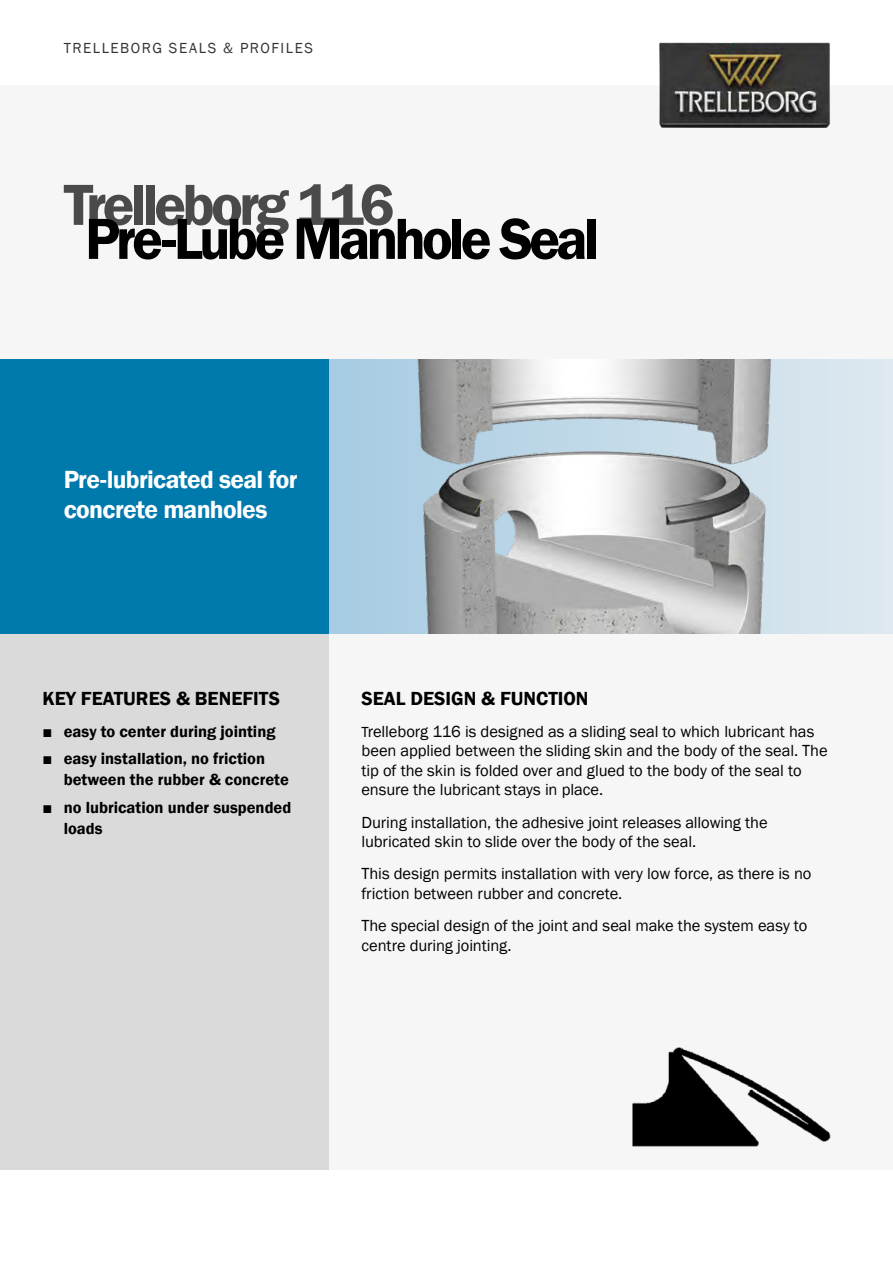
<style>
.page{position:relative;width:893px;height:1263px;background:#fff}
.page>*{position:absolute;margin:0;border:0;box-sizing:border-box;transform-origin:0 0}
.t1{font:600 60px "Franklin Gothic";letter-spacing:-.07em;color:#000}
.t2{font:600 25.5px/30px "Franklin Gothic";letter-spacing:-.025em;color:#fff}
.t3{font:600 19.5px "Franklin Gothic";color:#000}
.t4{font:16.5px/19.5px "Franklin Gothic";letter-spacing:-.005em;color:#000}
.t5{font:600 16.5px/21px "Franklin Gothic";color:#000}
.t6{font:15px "Franklin Gothic";letter-spacing:.1em;color:#000}
.s1{font-size:15px}
</style>
<div class="page">
<div style="left:0;top:85px;width:893px;height:1084px;background:#f6f6f6"></div>
<svg style="left:329px;top:359px;width:564px;height:275px;background:#c7ddea"></svg>
<img style="left:659px;top:42px;width:171px;height:86px">
<div style="left:0;top:359px;width:329px;height:275px;background:#007aac"></div>
<div style="left:0;top:634px;width:329px;height:535px;background:#dadada"></div>
<img style="left:361px;top:359px;width:468px;height:275px">
<img style="left:632px;top:1047px;width:199px;height:100px">
<p class="t6" style="left:64px;top:39px;width:251px">TRELLEBORG SEALS &amp; PROFILES</p>
<h1 class="t1" style="left:64px;top:168px;width:332px">Trelleborg 116</h1>
<h1 class="t1" style="left:85px;top:202px;width:515px">Pre-Lube Manhole Seal</h1>
<h2 class="t2" style="left:64px;top:464px;width:235px">Pre-lubricated seal for concrete manholes</h2>
<p class="t3" style="left:43px;top:686px;width:239px">KEY FEATURES &amp; BENEFITS</p>
<p class="t5" style="left:43px;top:721px;width:235px">■ easy to center during jointing</p>
<p class="t5" style="left:64px;top:748px;width:227px;text-indent:-21px">■ easy installation, no friction between the rubber &amp; concrete</p>
<p class="t5" style="left:64px;top:797px;width:229px;text-indent:-21px">■ no lubrication under suspended loads</p>
<p class="t3" style="left:361px;top:686px;width:229px">SEAL DESIGN &amp; FUNCTION</p>
<p class="t4" style="left:361px;top:722px;width:468px"><span class="s1">T</span>relleborg 116 is designed as a sliding seal to which lubricant has been applied between the sliding skin and the body of the seal. The tip of the skin is folded over and glued to the body of the seal to ensure the lubricant stays in place.</p>
<p class="t4" style="left:361px;top:813px;width:408px">During installation, the adhesive joint releases allowing the lubricated skin to slide over the body of the seal.</p>
<p class="t4" style="left:361px;top:864px;width:452px">This design permits installation with very low force, as there is no friction between rubber and concrete.</p>
<p class="t4" style="left:361px;top:916px;width:448px">The special design of the joint and seal make the system easy to centre during jointing.</p>
</div>
